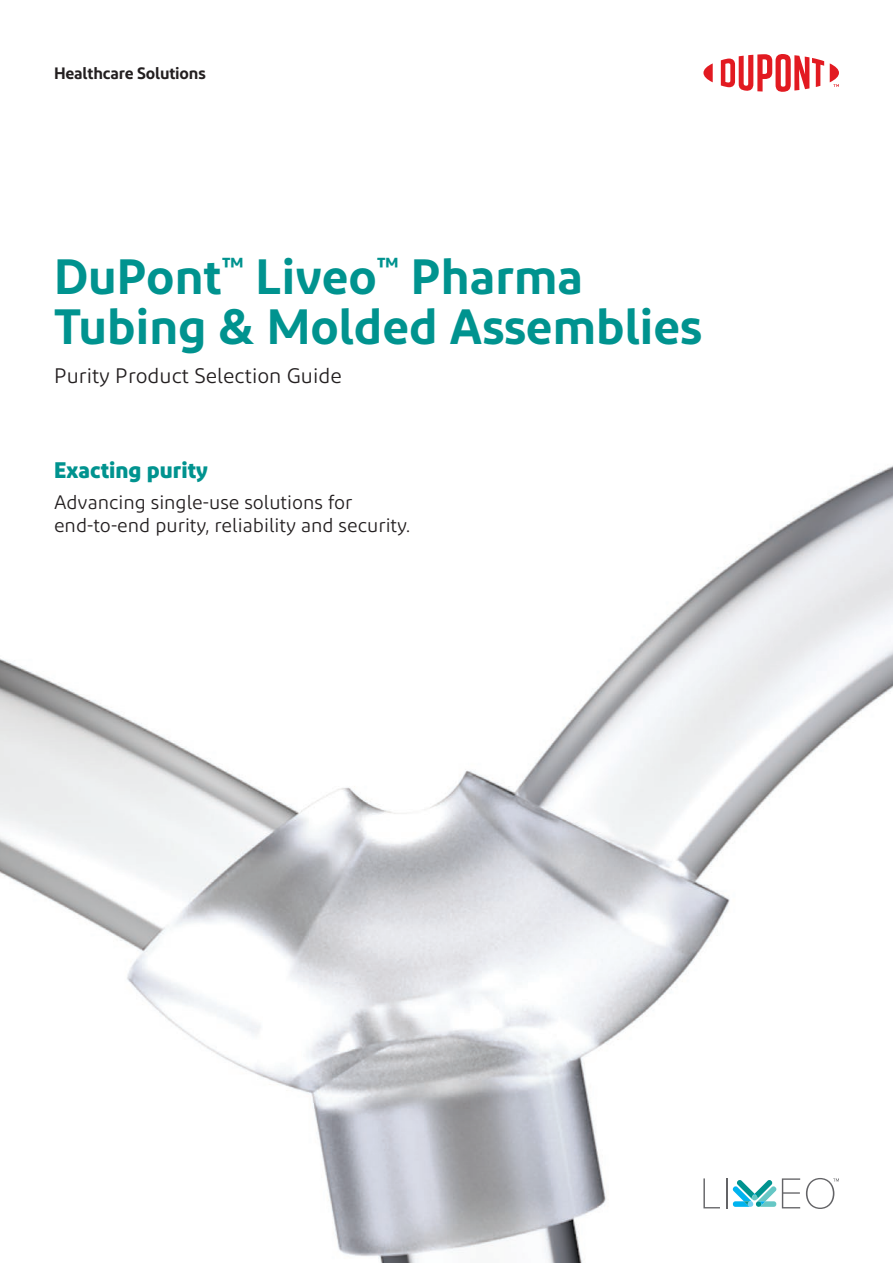
<style>
.page{position:relative;width:893px;height:1263px;background:#fff}
.page>*{position:absolute;margin:0;border:0;box-sizing:border-box;transform-origin:0 0}
.t1{font:600 49.5px/49.5px "Diodrum";color:#00938f}
.t2{font:700 22.5px "Diodrum";color:#00938f}
.t3{font:21px "Diodrum";color:#231f20}
.t4{font:19.5px/23.4px "Diodrum";color:#231f20}
.t5{font:600 16.5px "Diodrum";letter-spacing:-.01em;color:#231f20}
</style>
<div class="page">
<img style="left:0;top:465px;width:893px;height:798px">
<svg style="left:703px;top:63px;width:10px;height:19px"></svg>
<svg style="left:721px;top:54px;width:103px;height:38px"></svg>
<svg style="left:830px;top:63px;width:9px;height:24px"></svg>
<svg style="left:703px;top:1178px;width:17px;height:30px"></svg>
<hr style="left:726px;top:1178px;width:1px;height:30px;background:#636366">
<svg style="left:806px;top:1178px;width:33px;height:31px"></svg>
<svg style="left:731px;top:1178px;width:69px;height:30px"></svg>
<p class="t5" style="left:54px;top:63px;width:153px">Healthcare Solutions</p>
<h1 class="t1" style="left:54px;top:251px;width:649px">DuPont<sup>™</sup> Liveo<sup>™</sup> Pharma<br>Tubing &amp; Molded Assemblies</h1>
<p class="t3" style="left:54px;top:363px;width:289px">Purity Product Selection Guide</p>
<p class="t2" style="left:54px;top:455px;width:155px">Exacting purity</p>
<p class="t4" style="left:54px;top:490px;width:358px">Advancing single-use solutions for end-to-end purity, reliability and security.</p>
</div>
